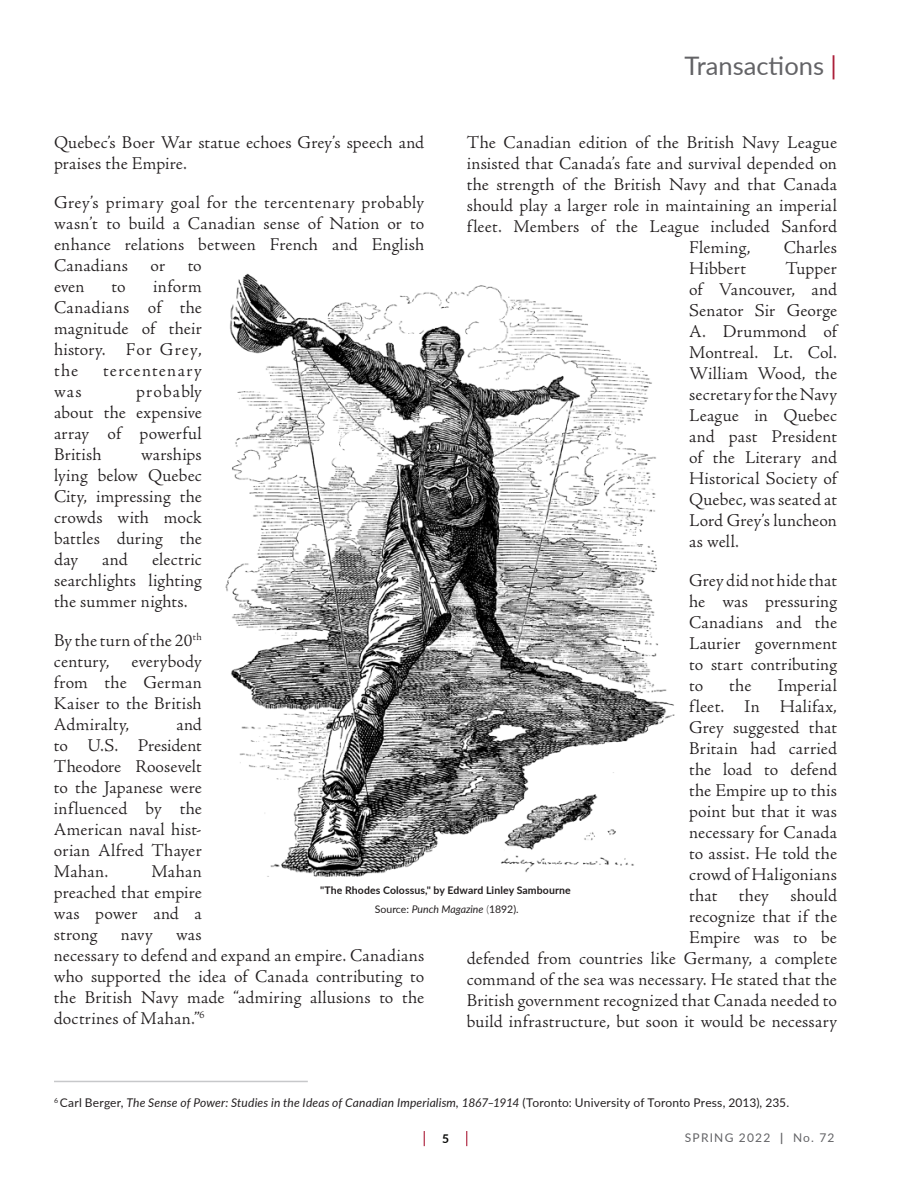
<style>
.page{position:relative;width:918px;height:1188px;background:#fff}
.page>*{position:absolute;margin:0;border:0;box-sizing:border-box;transform-origin:0 0}
.Small_Header__right{font:25.5px "Lato";color:#636366}
.Article_Text__body{font:300 18px/21px "Adobe Jenson Pro";letter-spacing:.01em;color:#231f20;text-align:justify}
.Article_Text__body-2{font:300 18px "Adobe Jenson Pro";letter-spacing:.075em;color:#231f20}
.Text_Paragraph{font:italic 12px "Lato";letter-spacing:.015em;color:#231f20}
.t1{font:12px "Lato";letter-spacing:.1em;color:#636366}
.t2{font:700 12px "Lato";color:#040503}
.Photo_credit{font:700 10.5px "Lato";letter-spacing:.01em;color:#231f20}
.Photo_credit-2{font:10.5px "Lato";color:#231f20}
.s1{color:#ab1d38}
.s2{font-style:italic}
.s3{font-weight:300}
.s4{font-style:normal}
.s5{font-weight:700}
</style>
<div class="page">
<svg style="left:424px;top:1131px;width:1px;height:15px"></svg>
<svg style="left:466px;top:1131px;width:1px;height:15px"></svg>
<img style="left:225px;top:273px;width:450px;height:604px">
<hr style="left:54px;top:1081px;width:254px;height:1px;background:#c7c8ca">
<p class="Small_Header__right" style="left:685px;top:47px;width:154px">Transactions <span class="s1">|</span></p>
<p class="Article_Text__body" style="left:54px;top:132px;width:372px">Quebec’s Boer War statue echoes Grey’s speech and praises the Empire.</p>
<p class="Article_Text__body" style="left:54px;top:192px;width:372px">Grey’s primary goal for the tercentenary probably wasn’t to build a Canadian sense of Nation or to enhance relations between French and English Canadians</p>
<p class="Article_Text__body" style="left:467px;top:132px;width:372px">The Canadian edition of the British Navy League</p>
<p class="Article_Text__body" style="left:467px;top:153px;width:372px">insisted that Canada’s fate and survival depended on</p>
<p class="Article_Text__body" style="left:467px;top:174px;width:372px">the strength of the British Navy and that Canada</p>
<p class="Article_Text__body" style="left:467px;top:195px;width:372px">should play a larger role in maintaining an imperial</p>
<p class="Article_Text__body" style="left:467px;top:216px;width:372px">fleet. Members of the League included Sanford</p>
<p class="Article_Text__body" style="left:689px;top:237px;width:63px">Fleming,</p>
<p class="Article_Text__body" style="left:784px;top:237px;width:55px">Charles</p>
<p class="Article_Text__body" style="left:689px;top:258px;width:59px">Hibbert</p>
<p class="Article_Text__body" style="left:689px;top:258px;width:149px;text-indent:96px">Tupper of Vancouver, and Senator Sir George A. Drummond of Montreal. Lt. Col.<br>William Wood, the secretary for the Navy League in Quebec and past President of the Literary and Historical Society of Quebec, was seated at Lord Grey’s luncheon as well.</p>
<p class="Article_Text__body" style="left:689px;top:570px;width:149px">Grey did not hide that he was pressuring Canadians and the Laurier government to start contributing to</p>
<p class="Article_Text__body" style="left:151px;top:255px;width:16px">or</p>
<p class="Article_Text__body" style="left:188px;top:255px;width:16px">to</p>
<p class="Article_Text__body" style="left:54px;top:276px;width:149px;text-indent:99px">inform Canadians of the magnitude of their history. For Grey, the</p>
<p class="Article_Text__body" style="left:54px;top:276px;width:32px">even</p>
<p class="Article_Text__body" style="left:112px;top:276px;width:16px">to</p>
<p class="Article_Text__body-2" style="left:103px;top:360px;width:100px">tercentenary</p>
<p class="Article_Text__body" style="left:54px;top:381px;width:149px;text-indent:82px">probably about the expensive array of powerful British</p>
<p class="Article_Text__body" style="left:54px;top:381px;width:29px">was</p>
<p class="Article_Text__body" style="left:54px;top:444px;width:149px;text-indent:87px">warships lying below Quebec City, impressing the crowds with mock battles during the day</p>
<p class="Article_Text__body" style="left:102px;top:549px;width:27px">and</p>
<p class="Article_Text__body" style="left:54px;top:549px;width:149px;text-indent:98px">electric searchlights lighting the summer nights.</p>
<p class="Article_Text__body" style="left:54px;top:630px;width:149px">By the turn of the 20<sup>th </sup>century, everybody from the German Kaiser to the British Admiralty,</p>
<p class="Article_Text__body" style="left:729px;top:675px;width:24px">the</p>
<p class="Article_Text__body" style="left:467px;top:675px;width:372px;text-align:right">Imperial<br>fleet. In Halifax,<br>Grey suggested that<br>Britain had carried<br>the load to defend<br>the Empire up to this<br>point but that it was<br>necessary for Canada<br>to assist. He told the<br>crowd of Haligonians<br>that they should<br>recognize that if the<br>Empire was to be<br>defended from countries like Germany, a complete command of the sea was necessary. He stated that the<br>British government recognized that Canada needed to build infrastructure, but soon it would be necessary</p>
<p class="Article_Text__body" style="left:54px;top:714px;width:149px;text-indent:123px">and to U.S. President Theodore Roosevelt to the Japanese were influenced by the American naval hist&shy;orian Alfred Thayer Mahan.</p>
<p class="Article_Text__body" style="left:54px;top:861px;width:149px;text-indent:97px">Mahan preached that empire was power and a strong</p>
<p class="Photo_credit" style="left:320px;top:883px;width:252px">"The Rhodes Colossus," by Edward Linley Sambourne</p>
<p class="Photo_credit-2" style="left:375px;top:902px;width:145px">Source: <span class="s2">Punch Magazine</span> <span class="s3">(</span>1892).</p>
<p class="Article_Text__body" style="left:54px;top:924px;width:372px;text-align:left;text-indent:122px">was<br>necessary to defend and expand an empire. Canadians who supported the idea of Canada contributing to the British Navy made “admiring allusions to the doctrines of Mahan.”<sup>6</sup></p>
<p class="Article_Text__body" style="left:121px;top:924px;width:33px">navy</p>
<p class="Text_Paragraph" style="left:54px;top:1094px;width:737px"><sup>6</sup> <span class="s4">Carl Berger,</span> The Sense of Power: Studies in the Ideas of Canadian Imperialism, 1867–1914 <span class="s4">(Toronto: University of Toronto Press, 2013), 235.</span></p>
<p class="t2" style="left:442px;top:1130px;width:8px">5</p>
<p class="t1" style="left:685px;top:1129px;width:151px">SPRING 2022 <span class="s5">|</span> No. 72</p>
</div>
